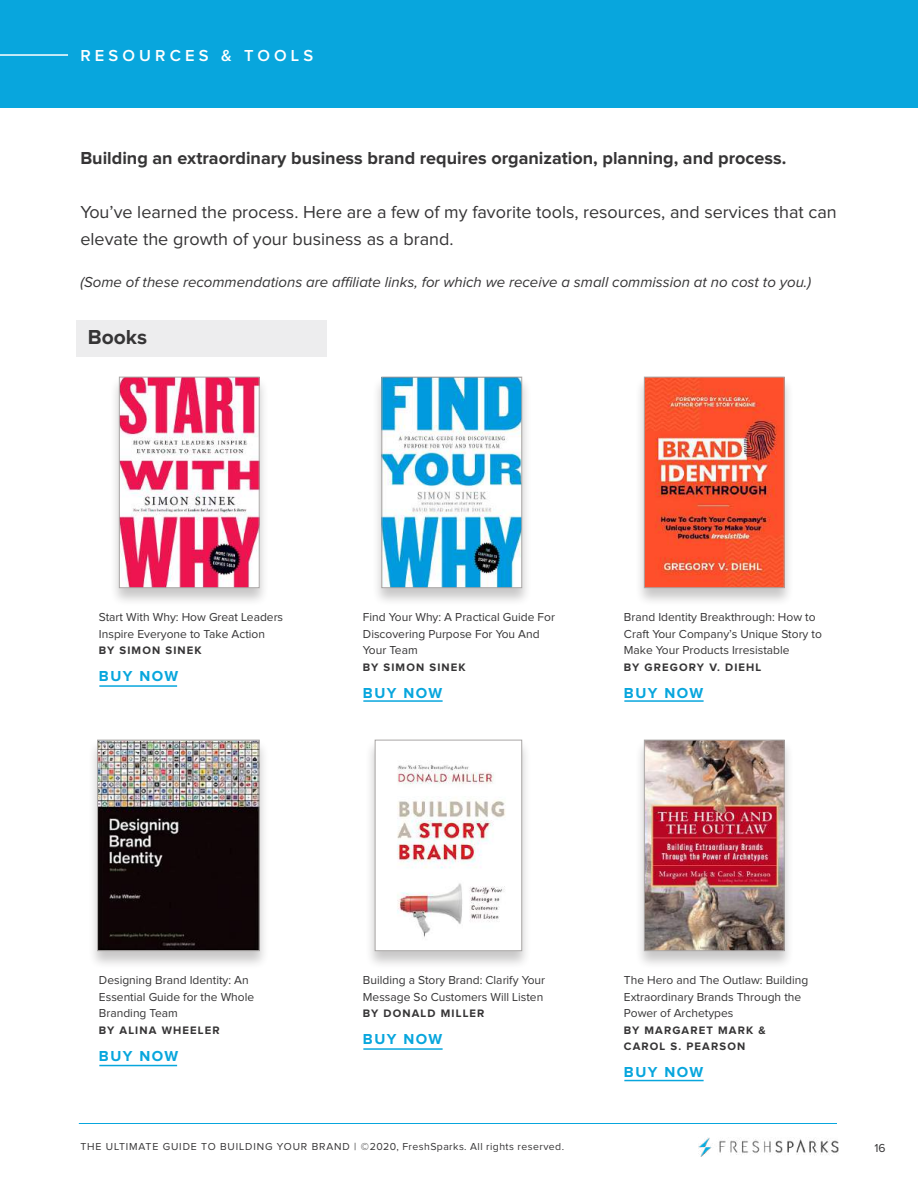
<style>
.page{position:relative;width:918px;height:1188px;background:#fff}
.page>*{position:absolute;margin:0;border:0;box-sizing:border-box;transform-origin:0 0}
.t1{font:700 21px "Proxima Nova";color:#363536}
.t2{font:18px/27px "Proxima Nova";color:#363536}
.t3{font:700 18px "Proxima Nova";color:#363536}
.t4{font:600 16.5px "Proxima Nova";letter-spacing:.25em;color:#fff}
.t5{font:italic 15px "Proxima Nova";color:#363536}
.t6{font:700 15px "Proxima Nova";letter-spacing:.1em;color:#08a6dd}
.t7{font:12px/16.5px "Proxima Nova";color:#363536}
.t8{font:700 11.25px/16.5px "Proxima Nova";letter-spacing:.1em;color:#363536}
.t9{font:10.5px "Proxima Nova";letter-spacing:.04em;color:#363536}
</style>
<div class="page">
<img style="left:699px;top:1137px;width:139px;height:20px">
<hr style="left:79px;top:1123px;width:758px;height:1px;background:#08a6dd">
<div style="left:77px;top:320px;width:250px;height:36px;background:#ededee"></div>
<div style="left:0;top:0;width:918px;height:108px;background:#08a6dd"></div>
<hr style="left:0;top:54px;width:68px;height:2px;background:#fff">
<div style="left:109px;top:376px;width:160px;height:230px;background:#231f20;opacity:.25"></div>
<img style="left:121px;top:379px;width:137px;height:207px">
<div style="left:119px;top:377px;width:141px;height:211px;border:1px solid #a9a6a5"></div>
<div style="left:372px;top:376px;width:160px;height:230px;background:#231f20;opacity:.25"></div>
<img style="left:383px;top:379px;width:137px;height:207px">
<div style="left:381px;top:377px;width:141px;height:211px;border:1px solid #a9a6a5"></div>
<div style="left:634px;top:376px;width:160px;height:230px;background:#231f20;opacity:.25"></div>
<img style="left:646px;top:379px;width:137px;height:207px">
<div style="left:644px;top:377px;width:141px;height:211px;border:1px solid #a9a6a5"></div>
<div style="left:88px;top:739px;width:182px;height:230px;background:#231f20;opacity:.25"></div>
<img style="left:99px;top:742px;width:159px;height:207px">
<div style="left:97px;top:740px;width:163px;height:211px;border:1px solid #a9a6a5"></div>
<div style="left:365px;top:739px;width:167px;height:230px;background:#231f20;opacity:.25"></div>
<div style="left:375px;top:740px;width:147px;height:211px;background:#fff"></div>
<img style="left:397px;top:765px;width:109px;height:172px">
<div style="left:375px;top:740px;width:147px;height:211px;border:1px solid #a9a6a5"></div>
<div style="left:634px;top:739px;width:160px;height:230px;background:#231f20;opacity:.25"></div>
<img style="left:646px;top:742px;width:137px;height:207px">
<div style="left:644px;top:740px;width:141px;height:211px;border:1px solid #a9a6a5"></div>
<hr style="left:99px;top:685px;width:78px;height:2px;background:#08a6dd">
<hr style="left:363px;top:700px;width:80px;height:2px;background:#08a6dd">
<hr style="left:624px;top:700px;width:80px;height:2px;background:#08a6dd">
<hr style="left:363px;top:1048px;width:80px;height:2px;background:#08a6dd">
<hr style="left:624px;top:1080px;width:80px;height:1px;background:#08a6dd">
<hr style="left:99px;top:1065px;width:78px;height:1px;background:#08a6dd">
<h3 class="t4" style="left:80px;top:48px;width:234px">RESOURCES &amp; TOOLS</h3>
<h2 class="t3" style="left:80px;top:150px;width:707px">Building an extraordinary business brand requires organization, planning, and process.</h2>
<h2 class="t2" style="left:80px;top:199px;width:758px">You’ve learned the process. Here are a few of my favorite tools, resources, and services that can elevate the growth of your business as a brand.</h2>
<p class="t5" style="left:80px;top:275px;width:732px">(Some of these recommendations are affiliate links, for which we receive a small commission at no cost to you.)</p>
<h1 class="t1" style="left:88px;top:328px;width:61px">Books</h1>
<p class="t7" style="left:99px;top:610px;width:186px">Start With Why: How Great Leaders<br>Inspire Everyone to Take Action</p>
<p class="t8" style="left:99px;top:643px;width:104px">BY SIMON SINEK</p>
<p class="t6" style="left:99px;top:670px;width:81px">BUY NOW</p>
<p class="t7" style="left:363px;top:610px;width:194px">Find Your Why: A Practical Guide For<br>Discovering Purpose For You And<br>Your Team</p>
<p class="t8" style="left:363px;top:659px;width:104px">BY SIMON SINEK</p>
<p class="t6" style="left:363px;top:686px;width:81px">BUY NOW</p>
<p class="t7" style="left:624px;top:610px;width:200px">Brand Identity Breakthrough: How to<br>Craft Your Company’s Unique Story to<br>Make Your Products Irresistable</p>
<p class="t8" style="left:624px;top:659px;width:139px">BY GREGORY V. DIEHL</p>
<p class="t6" style="left:624px;top:686px;width:81px">BUY NOW</p>
<p class="t7" style="left:99px;top:973px;width:157px">Designing Brand Identity: An<br>Essential Guide for the Whole<br>Branding Team</p>
<p class="t8" style="left:99px;top:1022px;width:122px">BY ALINA WHEELER</p>
<p class="t6" style="left:99px;top:1049px;width:81px">BUY NOW</p>
<p class="t7" style="left:363px;top:973px;width:184px">Building a Story Brand: Clarify Your<br>Message So Customers Will Listen</p>
<p class="t8" style="left:363px;top:1006px;width:123px">BY DONALD MILLER</p>
<p class="t6" style="left:363px;top:1033px;width:81px">BUY NOW</p>
<p class="t9" style="left:80px;top:1141px;width:485px">THE ULTIMATE GUIDE TO BUILDING YOUR BRAND | ©2020, FreshSparks. All rights reserved.</p>
<p class="t7" style="left:624px;top:973px;width:186px">The Hero and The Outlaw: Building<br>Extraordinary Brands Through the<br>Power of Archetypes</p>
<p class="t8" style="left:624px;top:1022px;width:143px">BY MARGARET MARK &amp;<br>CAROL S. PEARSON</p>
<p class="t6" style="left:624px;top:1066px;width:81px">BUY NOW</p>
<p class="t7" style="left:874px;top:1140px;width:13px">16</p>
</div>
